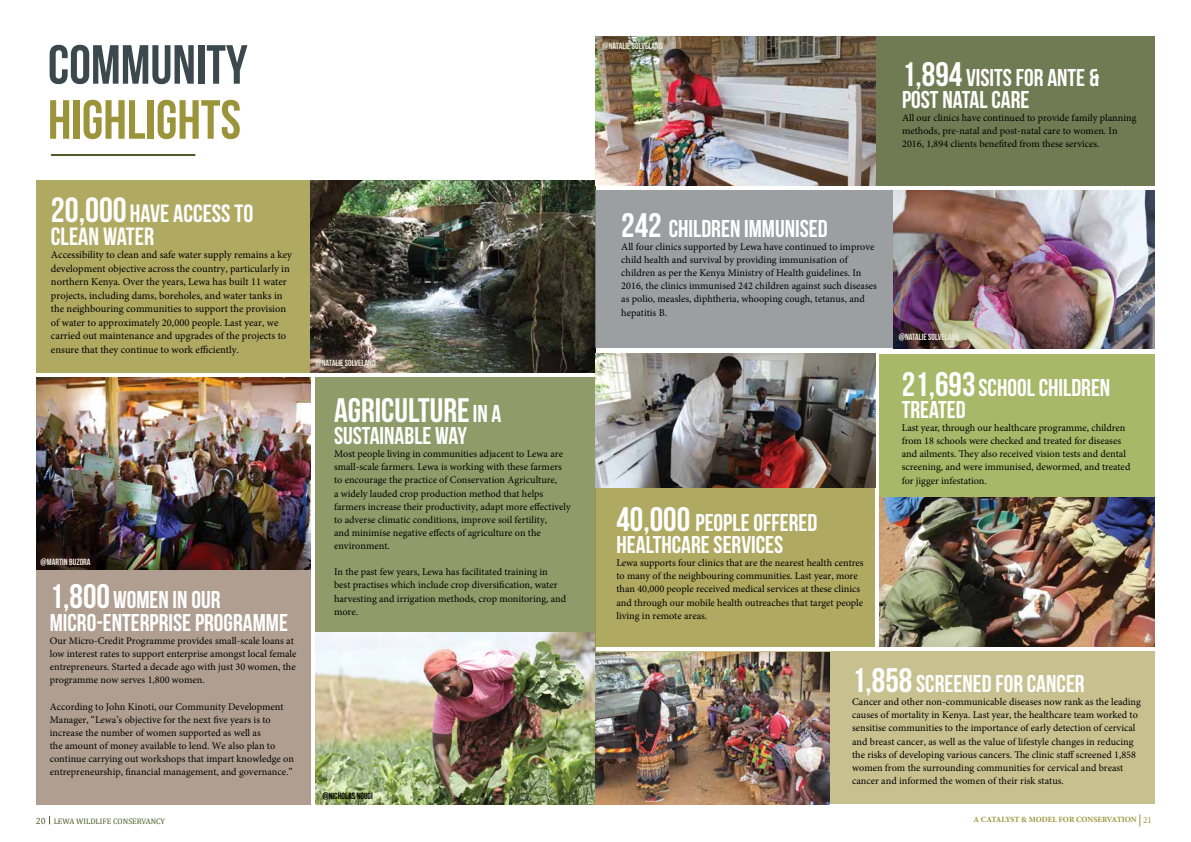
<style>
.page{position:relative;width:1191px;height:842px;background:#fff}
.page>*{position:absolute;margin:0;border:0;box-sizing:border-box;transform-origin:0 0}
.t1{font:55px "Bebas Neue";color:#9b943a}
.t2{font:55px "Bebas Neue";color:#3b484d}
.t3{font:34px "Bebas Neue";color:#fff}
.t4{font:25px/23px "Bebas Neue";color:#fff}
.t5{font:24.3px/22.4px "Bebas Neue";color:#fff}
.t6{font:10.5px/13.5px "Minion Pro";color:#000}
.t7{font:10.2px/13.1px "Minion Pro";color:#000}
.t8{font:9px "Bebas Neue";color:#edeadb}
.t9{font:9px "Bebas Neue";color:#000}
.t10{font:700 8px "Minion Pro";letter-spacing:-.015em;color:#9b943a}
.t11{font:8px "Cambria";color:#4e5b28}
.s1{font-size:35px}
.s2{font-size:34px}
.s3{font-size:24.3px}
.s4{font-size:9px}
.s5{font-weight:400;font-size:9px}
</style>
<div class="page">
<svg style="left:1139px;top:814px;width:1px;height:12px"></svg>
<hr style="left:51px;top:154px;width:144px;height:2px;background:#4e5b28">
<div style="left:595px;top:36px;width:560px;height:150px;background:#717b53"></div>
<div style="left:36px;top:180px;width:559px;height:192px;background:#afa961"></div>
<img style="left:311px;top:180px;width:284px;height:192px">
<div style="left:36px;top:377px;width:275px;height:427px;background:#b09f91"></div>
<img style="left:36px;top:377px;width:275px;height:193px">
<div style="left:315px;top:377px;width:280px;height:427px;background:#909b69"></div>
<img style="left:315px;top:632px;width:280px;height:172px">
<img style="left:595px;top:36px;width:280px;height:150px">
<div style="left:595px;top:191px;width:560px;height:157px;background:#9b9fa2"></div>
<div style="left:595px;top:651px;width:560px;height:153px;background:#c8c18f"></div>
<div style="left:595px;top:360px;width:280px;height:287px;background:#afa961"></div>
<div style="left:879px;top:354px;width:276px;height:293px;background:#a9b768"></div>
<img style="left:595px;top:354px;width:280px;height:133px">
<img style="left:879px;top:497px;width:276px;height:150px">
<img style="left:595px;top:652px;width:234px;height:152px">
<img style="left:893px;top:191px;width:262px;height:157px">
<h1 class="t2" style="left:48px;top:35px;width:201px">COMMUNITY</h1>
<h1 class="t1" style="left:48px;top:90px;width:195px">HIGHLIGHTS</h1>
<h3 class="t4" style="left:51px;top:201px;width:204px"><span class="s1">20,000</span> HAVE ACCESS TO<br>CLEAN WATER</h3>
<p class="t6" style="left:51px;top:248px;width:242px">Accessibility to clean and safe water supply remains a key development objective across the country, particularly in northern Kenya. Over the years, Lewa has built 11 water projects, including dams, boreholes, and water tanks in the neighbouring communities to support the provision of water to approximately 20,000 people. Last year, we carried out maintenance and upgrades of the projects to ensure that they continue to work efficiently.</p>
<p class="t8" style="left:41px;top:557px;width:51px">@MARTIN BUZORA</p>
<h3 class="t5" style="left:50px;top:588px;width:240px"><span class="s2">1,800</span>WOMEN IN OUR<br>MICRO-ENTERPRISE PROGRAMME</h3>
<p class="t7" style="left:50px;top:634px;width:248px">Our Micro-Credit Programme provides small-scale loans at low interest rates to support enterprise amongst local female entrepreneurs. Started a decade ago with just 30 women, the programme now serves 1,800 women.</p>
<p class="t7" style="left:50px;top:700px;width:246px">According to John Kinoti, our Community Development Manager, “Lewa’s objective for the next five years is to increase the number of women supported as well as<br>the amount of money available to lend. We also plan to continue carrying out workshops that impart knowledge on entrepreneurship, financial management, and governance.”</p>
<p class="t8" style="left:315px;top:358px;width:62px">@NATALIE SOLVELAND</p>
<h2 class="t3" style="left:334px;top:391px;width:169px">AGRICULTURE<span class="s3">IN A</span></h2>
<h3 class="t5" style="left:334px;top:424px;width:134px">SUSTAINABLE WAY</h3>
<p class="t7" style="left:334px;top:447px;width:238px">Most people living in communities adjacent to Lewa are small-scale farmers. Lewa is working with these farmers to encourage the practice of Conservation Agriculture,<br>a widely lauded crop production method that helps farmers increase their productivity, adapt more effectively to adverse climatic conditions, improve soil fertility,<br>and minimise negative effects of agriculture on the environment.</p>
<p class="t7" style="left:334px;top:565px;width:234px">In the past few years, Lewa has facilitated training in best practises which include crop diversification, water harvesting and irrigation methods, crop monitoring, and more.</p>
<p class="t9" style="left:322px;top:790px;width:52px">@NICHOLAS NGUGI</p>
<p class="t8" style="left:602px;top:41px;width:62px">@NATALIE SOLVELAND</p>
<h3 class="t5" style="left:902px;top:66px;width:198px"><span class="s2">1,894</span> VISITS FOR ANTE &amp;<br>POST NATAL CARE</h3>
<p class="t7" style="left:902px;top:111px;width:236px">All our clinics have continued to provide family planning methods, pre-natal and post-natal care to women. In<br>2016, 1,894 clients benefited from these services.</p>
<h3 class="t5" style="left:621px;top:217px;width:208px"><span class="s2">242</span> CHILDREN IMMUNISED</h3>
<p class="t7" style="left:621px;top:240px;width:257px">All four clinics supported by Lewa have continued to improve child health and survival by providing immunisation of children as per the Kenya Ministry of Health guidelines. In 2016, the clinics immunised 242 children against such diseases as polio, measles, diphtheria, whooping cough, tetanus, and hepatitis B.</p>
<h3 class="t5" style="left:616px;top:511px;width:202px"><span class="s2">40,000</span> PEOPLE OFFERED<br>HEALTHCARE SERVICES</h3>
<p class="t7" style="left:616px;top:556px;width:249px">Lewa supports four clinics that are the nearest health centres to many of the neighbouring communities. Last year, more than 40,000 people received medical services at these clinics and through our mobile health outreaches that target people living in remote areas.</p>
<p class="t8" style="left:899px;top:332px;width:62px">@NATALIE SOLVELAND</p>
<h3 class="t5" style="left:901px;top:376px;width:210px"><span class="s2">21,693</span>SCHOOL CHILDREN<br>TREATED</h3>
<p class="t7" style="left:901px;top:421px;width:230px">Last year, through our healthcare programme, children from 18 schools were checked and treated for diseases and ailments. They also received vision tests and dental screening, and were immunised, dewormed, and treated for jigger infestation.</p>
<h3 class="t5" style="left:852px;top:672px;width:234px"><span class="s2">1,858</span> SCREENED FOR CANCER</h3>
<p class="t7" style="left:852px;top:695px;width:290px">Cancer and other non-communicable diseases now rank as the leading causes of mortality in Kenya. Last year, the healthcare team worked to sensitise communities to the importance of early detection of cervical and breast cancer, as well as the value of lifestyle changes in reducing the risks of developing various cancers. The clinic staff screened 1,858 women from the surrounding communities for cervical and breast cancer and informed the women of their risk status.</p>
<p class="t11" style="left:36px;top:816px;width:131px"><span class="s4">20</span> LEWA WILDLIFE CONSERVANCY</p>
<p class="t10" style="left:973px;top:814px;width:180px">A CATALYST &amp; MODEL FOR CONSERVATION <span class="s5">21</span></p>
</div>
